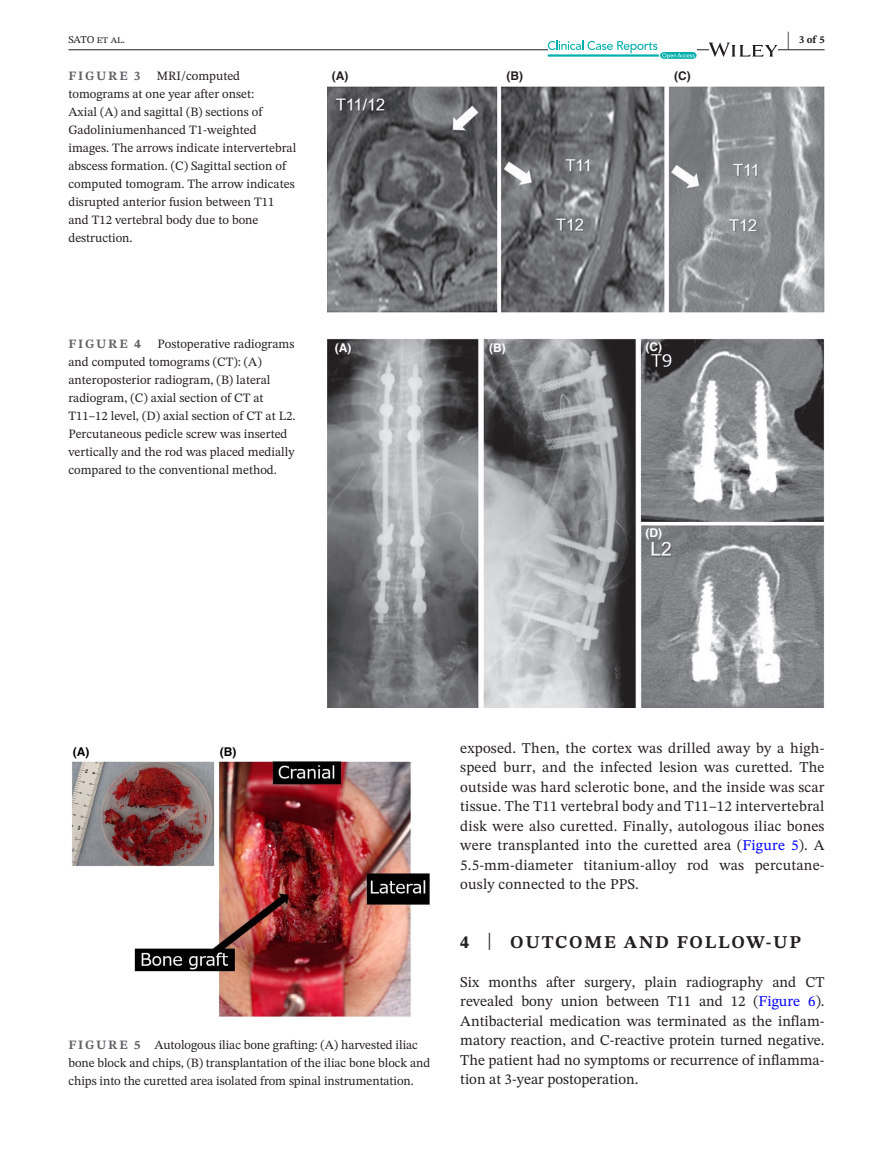
<style>
.page{position:relative;width:893px;height:1174px;background:#fff}
.page>*{position:absolute;margin:0;border:0;box-sizing:border-box;transform-origin:0 0}
.t1{font:700 21px "STIX Two Text";color:#231f20;scale:.42 1}
.t2{font:700 18px "STIX Two Text";letter-spacing:.1em;color:#231f20}
.t3{font:15px/19.5px "STIX Two Text";letter-spacing:.005em;color:#231f20;text-align:justify}
.t4{font:12.75px/18px "STIX Two Text";color:#231f20}
.t5{font:700 12.75px "STIX Two Text";letter-spacing:.14em;color:#636366}
.t6{font:700 12px "Helvetica";color:#fff}
.t7{font:700 12px "Helvetica";color:#231f20}
.t8{font:700 12px "Helvetica";color:#000}
.t9{font:10.5px "STIX Two Text";letter-spacing:-.01em;color:#231f20}
.t10{font:700 10.5px "STIX Two Text";color:#231f20}
.s1{font-weight:700;color:#636366}
.s2{color:#00f}
.s3{font-weight:400;font-size:23.7px}
</style>
<div class="page">
<hr style="left:68px;top:49px;width:756px;height:1px;background:#231f20">
<svg style="left:548px;top:41px;width:148px;height:18px"></svg>
<svg style="left:709px;top:43px;width:68px;height:14px"></svg>
<img style="left:327px;top:87px;width:497px;height:225px">
<img style="left:327px;top:339px;width:497px;height:369px">
<img style="left:72px;top:761px;width:357px;height:255px">
<h1 class="t1" style="left:787px;top:24px;width:8px">|</h1>
<p class="t9" style="left:68px;top:32px;width:58px">SATO et al.</p>
<p class="t10" style="left:799px;top:32px;width:27px">3 of 5</p>
<p class="t4" style="left:68px;top:66px;width:229px;text-indent:88px">MRI/computed tomograms at one year after onset:<br>Axial (A) and sagittal (B) sections of Gadoliniumenhanced T1-weighted images. The arrows indicate intervertebral abscess formation. (C) Sagittal section of computed tomogram. The arrow indicates disrupted anterior fusion between T11 and T12 vertebral body due to bone destruction.</p>
<p class="t7" style="left:332px;top:66px;width:18px">(A)</p>
<p class="t7" style="left:506px;top:66px;width:18px">(B)</p>
<p class="t7" style="left:674px;top:66px;width:18px">(C)</p>
<p class="t5" style="left:68px;top:66px;width:74px">FIGURE 3</p>
<p class="t4" style="left:68px;top:335px;width:229px;text-indent:89px">Postoperative radiograms and computed tomograms (CT): (A) anteroposterior radiogram, (B) lateral radiogram, (C) axial section of CT at T11–12 level, (D) axial section of CT at L2.<br>Percutaneous pedicle screw was inserted vertically and the rod was placed medially compared to the conventional method.</p>
<p class="t6" style="left:335px;top:338px;width:18px">(A)</p>
<p class="t6" style="left:489px;top:338px;width:18px">(B)</p>
<p class="t6" style="left:646px;top:337px;width:18px">(C)</p>
<p class="t5" style="left:68px;top:335px;width:74px">FIGURE 4</p>
<p class="t6" style="left:646px;top:523px;width:18px">(D)</p>
<p class="t8" style="left:73px;top:741px;width:18px">(A)</p>
<p class="t8" style="left:220px;top:741px;width:18px">(B)</p>
<p class="t4" style="left:68px;top:1035px;width:363px"><span class="s1">FIGURE 5</span> Autologous iliac bone grafting: (A) harvested iliac bone block and chips, (B) transplantation of the iliac bone block and chips into the curetted area isolated from spinal instrumentation.</p>
<p class="t3" style="left:460px;top:738px;width:366px">exposed. Then, the cortex was drilled away by a high&shy;speed burr, and the infected lesion was curetted. The outside was hard sclerotic bone, and the inside was scar tissue. The T11 vertebral body and T11–12 intervertebral disk were also curetted. Finally, autologous iliac bones were transplanted into the curetted area (<span class="s2">Figure 5</span>). A 5.5-mm-diameter titanium-alloy rod was percutane&shy;ously connected to the PPS.</p>
<h2 class="t2" style="left:460px;top:929px;width:342px">4 <span class="s3">|</span> OUTCOME AND FOLLOW-UP</h2>
<p class="t3" style="left:460px;top:972px;width:366px">Six months after surgery, plain radiography and CT revealed bony union between T11 and 12 (<span class="s2">Figure 6</span>).<br>Antibacterial medication was terminated as the inflam&shy;matory reaction, and C-reactive protein turned negative.<br>The patient had no symptoms or recurrence of inflamma&shy;tion at 3-year postoperation.</p>
</div>
